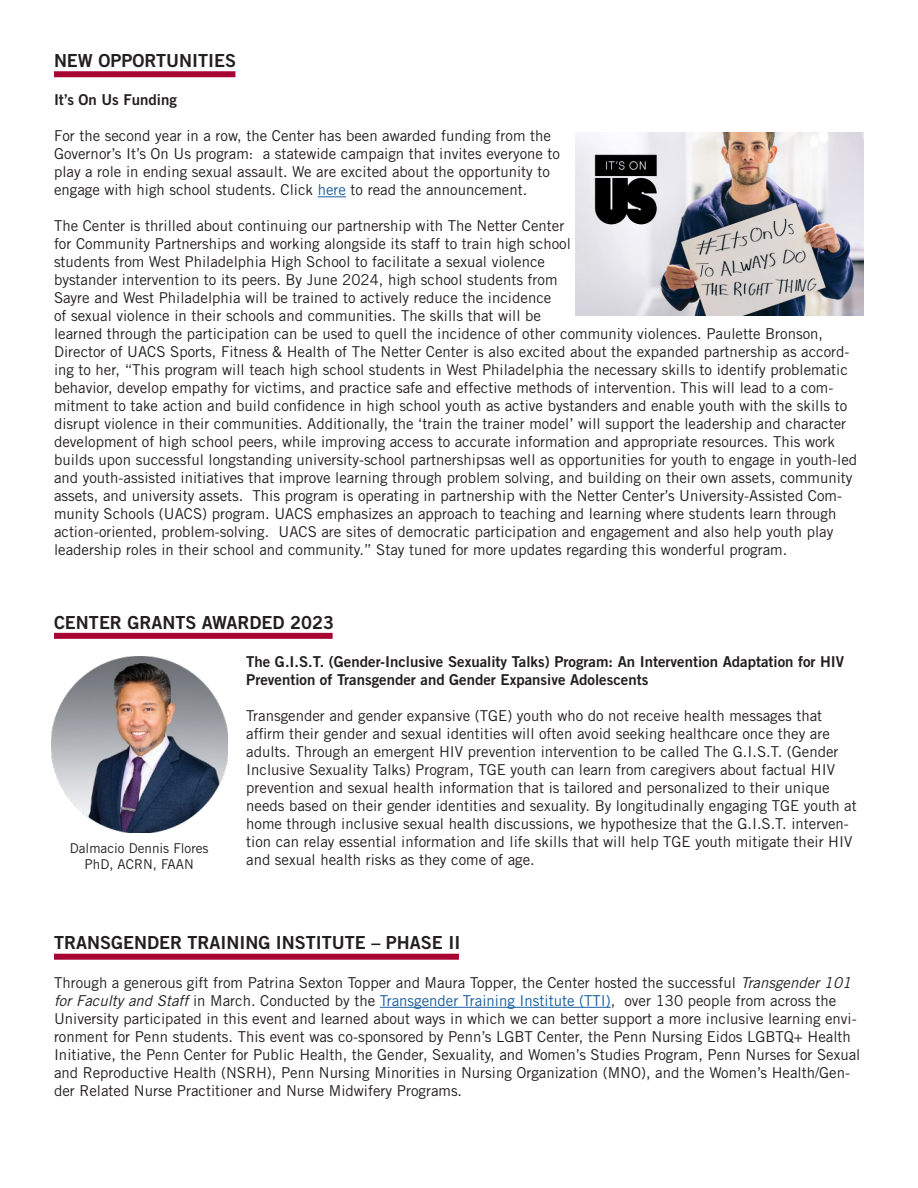
<style>
.page{position:relative;width:918px;height:1188px;background:#fff}
.page>*{position:absolute;margin:0;border:0;box-sizing:border-box;transform-origin:0 0}
.t1{font:18px "Trade Gothic LT Std Bd 2";color:#231f20}
.t2{font:15px/18px "Trade Gothic LT Std";color:#231f20}
.t3{font:15px/18px "Trade Gothic LT Std Bd 2";color:#231f20}
.t4{font:13.5px/16.2px "Trade Gothic LT Std";color:#231f20;text-align:center}
.s1{color:#175d9e}
.s2{font-style:italic}
</style>
<div class="page">
<div style="left:54px;top:71px;width:181px;height:6px;background:#a90533"></div>
<div style="left:54px;top:633px;width:279px;height:6px;background:#a90533"></div>
<div style="left:54px;top:954px;width:405px;height:6px;background:#a90533"></div>
<svg style="left:318px;top:196px;width:28px;height:1px"></svg>
<img style="left:576px;top:132px;width:288px;height:183px">
<img style="left:51px;top:656px;width:176px;height:176px">
<hr style="left:380px;top:1007px;width:231px;height:1px;background:#175d9e">
<p class="t1" style="left:54px;top:49px;width:184px">NEW OPPORTUNITIES</p>
<p class="t3" style="left:54px;top:91px;width:124px">It’s On Us Funding</p>
<p class="t2" style="left:54px;top:127px;width:508px">For the second year in a row, the Center has been awarded funding from the Governor’s It’s On Us program: a statewide campaign that invites everyone to play a role in ending sexual assault. We are excited about the opportunity to engage with high school students. Click <span class="s1">here</span> to read the announcement.</p>
<p class="t2" style="left:54px;top:217px;width:805px">The Center is thrilled about continuing our partnership with The Netter Center<br>for Community Partnerships and working alongside its staff to train high school<br>students from West Philadelphia High School to facilitate a sexual violence<br>bystander intervention to its peers. By June 2024, high school students from<br>Sayre and West Philadelphia will be trained to actively reduce the incidence<br>of sexual violence in their schools and communities. The skills that will be<br>learned through the participation can be used to quell the incidence of other community violences. Paulette Bronson, Director of UACS Sports, Fitness &amp; Health of The Netter Center is also excited about the expanded partnership as accord&shy;ing to her, “This program will teach high school students in West Philadelphia the necessary skills to identify problematic behavior, develop empathy for victims, and practice safe and effective methods of intervention. This will lead to a com&shy;mitment to take action and build confidence in high school youth as active bystanders and enable youth with the skills to disrupt violence in their communities. Additionally, the ‘train the trainer model’ will support the leadership and character development of high school peers, while improving access to accurate information and appropriate resources. This work builds upon successful longstanding university-school partnershipsas well as opportunities for youth to engage in youth-led and youth-assisted initiatives that improve learning through problem solving, and building on their own assets, community assets, and university assets. This program is operating in partnership with the Netter Center’s University-Assisted Com&shy;munity Schools (UACS) program. UACS emphasizes an approach to teaching and learning where students learn through action-oriented, problem-solving. UACS are sites of democratic participation and engagement and also help youth play leadership roles in their school and community.” Stay tuned for more updates regarding this wonderful program.</p>
<p class="t1" style="left:54px;top:611px;width:282px">CENTER GRANTS AWARDED 2023</p>
<p class="t4" style="left:70px;top:839px;width:140px">Dalmacio Dennis Flores<br>PhD, ACRN, FAAN</p>
<p class="t3" style="left:246px;top:652px;width:600px">The G.I.S.T. (Gender-Inclusive Sexuality Talks) Program: An Intervention Adaptation for HIV<br>Prevention of Transgender and Gender Expansive Adolescents</p>
<p class="t2" style="left:246px;top:706px;width:612px">Transgender and gender expansive (TGE) youth who do not receive health messages that affirm their gender and sexual identities will often avoid seeking healthcare once they are adults. Through an emergent HIV prevention intervention to be called The G.I.S.T. (Gender Inclusive Sexuality Talks) Program, TGE youth can learn from caregivers about factual HIV prevention and sexual health information that is tailored and personalized to their unique needs based on their gender identities and sexuality. By longitudinally engaging TGE youth at home through inclusive sexual health discussions, we hypothesize that the G.I.S.T. interven&shy;tion can relay essential information and life skills that will help TGE youth mitigate their HIV and sexual health risks as they come of age.</p>
<p class="t1" style="left:54px;top:932px;width:408px">TRANSGENDER TRAINING INSTITUTE – PHASE II</p>
<p class="t2" style="left:54px;top:973px;width:808px">Through a generous gift from Patrina Sexton Topper and Maura Topper, the Center hosted the successful <span class="s2">Transgender 101 for Faculty and Staff</span> in March. Conducted by the <span class="s1">Transgender Training Institute (TTI)</span>, over 130 people from across the University participated in this event and learned about ways in which we can better support a more inclusive learning envi&shy;ronment for Penn students. This event was co-sponsored by Penn’s LGBT Center, the Penn Nursing Eidos LGBTQ+ Health Initiative, the Penn Center for Public Health, the Gender, Sexuality, and Women’s Studies Program, Penn Nurses for Sexual and Reproductive Health (NSRH), Penn Nursing Minorities in Nursing Organization (MNO), and the Women’s Health/Gen&shy;der Related Nurse Practitioner and Nurse Midwifery Programs.</p>
</div>
